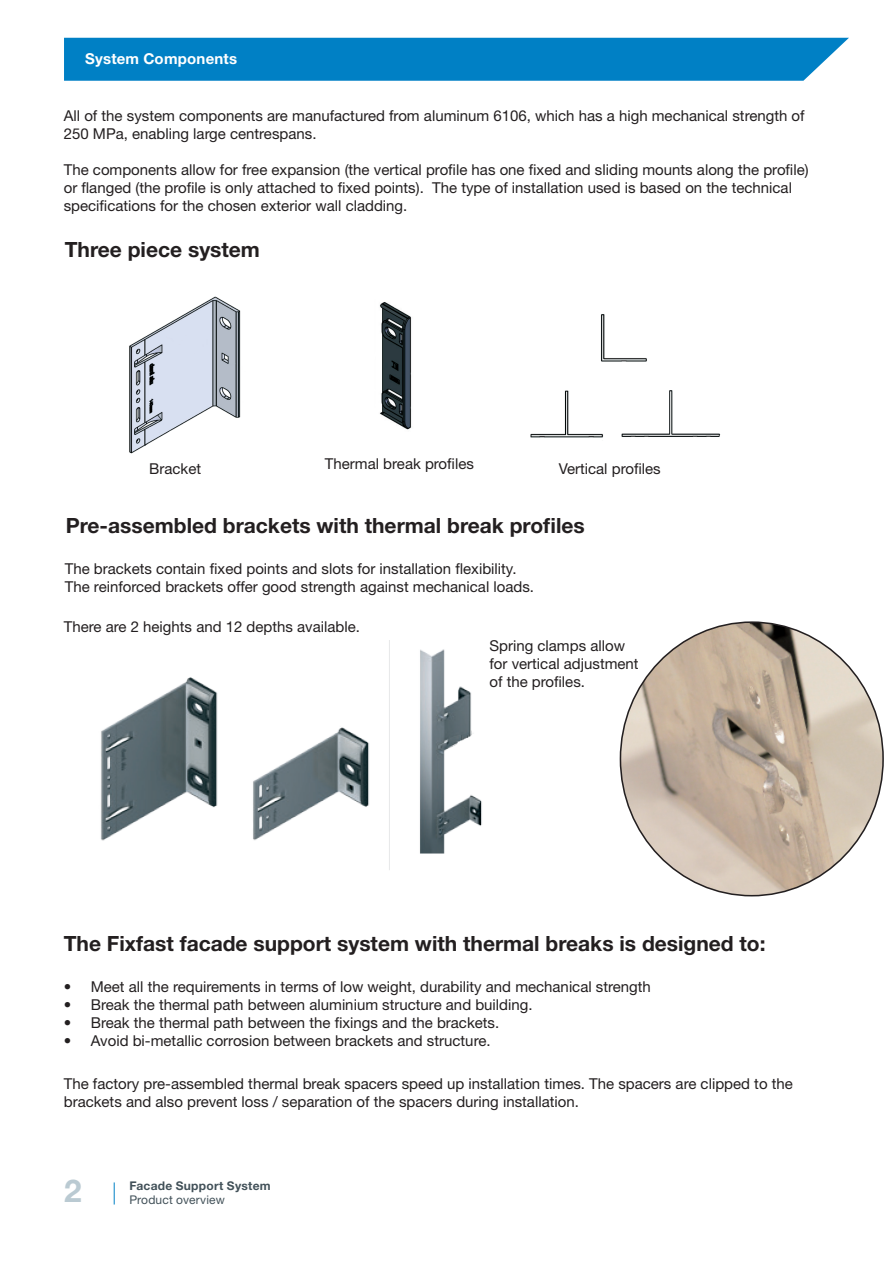
<style>
.page{position:relative;width:893px;height:1263px;background:#fff}
.page>*{position:absolute;margin:0;border:0;box-sizing:border-box;transform-origin:0 0}
.t1{font:700 31.5px "Helvetica Neue LT Std";color:#bacad2}
.t2{font:700 21px "Helvetica Neue LT Std";color:#231f20}
.t3{font:15px/18px "Helvetica Neue LT Std";color:#231f20}
.t4{font:700 15px "Helvetica Neue LT Std";letter-spacing:.015em;color:#fff}
.t5{font:700 12px "Helvetica Neue LT Std";letter-spacing:.025em;color:#425159}
.t6{font:12px "Helvetica Neue LT Std";letter-spacing:.01em;color:#425159}
</style>
<div class="page">
<div style="left:64px;top:38px;width:785px;height:43px;background:#0080c5"></div>
<img style="left:129px;top:296px;width:112px;height:158px">
<img style="left:379px;top:302px;width:33px;height:128px">
<img style="left:601px;top:314px;width:46px;height:48px">
<img style="left:530px;top:390px;width:73px;height:48px">
<img style="left:621px;top:390px;width:99px;height:47px">
<img style="left:101px;top:640px;width:381px;height:230px">
<img style="left:620px;top:622px;width:263px;height:274px">
<svg style="left:114px;top:1182px;width:1px;height:22px"></svg>
<p class="t4" style="left:85px;top:49px;width:154px">System Components</p>
<p class="t3" style="left:64px;top:107px;width:742px">All of the system components are manufactured from aluminum 6106, which has a high mechanical strength of<br>250 MPa, enabling large centrespans.</p>
<p class="t3" style="left:64px;top:161px;width:746px">The components allow for free expansion (the vertical profile has one fixed and sliding mounts along the profile) or flanged (the profile is only attached to fixed points). The type of installation used is based on the technical specifications for the chosen exterior wall cladding.</p>
<h2 class="t2" style="left:65px;top:237px;width:197px">Three piece system</h2>
<p class="t3" style="left:149px;top:460px;width:53px">Bracket</p>
<p class="t3" style="left:325px;top:455px;width:150px">Thermal break profiles</p>
<p class="t3" style="left:559px;top:460px;width:103px">Vertical profiles</p>
<h2 class="t2" style="left:66px;top:513px;width:521px">Pre-assembled brackets with thermal break profiles</h2>
<p class="t3" style="left:65px;top:559px;width:471px">The brackets contain fixed points and slots for installation flexibility.<br>The reinforced brackets offer good strength against mechanical loads.</p>
<p class="t3" style="left:64px;top:617px;width:298px">There are 2 heights and 12 depths available.</p>
<p class="t3" style="left:489px;top:636px;width:151px">Spring clamps allow for vertical adjustment of the profiles.</p>
<h2 class="t2" style="left:64px;top:931px;width:703px">The Fixfast facade support system with thermal breaks is designed to:</h2>
<p class="t3" style="left:64px;top:977px;width:589px">• Meet all the requirements in terms of low weight, durability and mechanical strength</p>
<p class="t3" style="left:64px;top:995px;width:470px">• Break the thermal path between aluminium structure and building.</p>
<p class="t3" style="left:64px;top:1013px;width:437px">• Break the thermal path between the fixings and the brackets.</p>
<p class="t3" style="left:64px;top:1031px;width:428px">• Avoid bi-metallic corrosion between brackets and structure.</p>
<p class="t3" style="left:64px;top:1074px;width:731px">The factory pre-assembled thermal break spacers speed up installation times. The spacers are clipped to the brackets and also prevent loss / separation of the spacers during installation.</p>
<h1 class="t1" style="left:64px;top:1171px;width:19px">2</h1>
<p class="t5" style="left:129px;top:1178px;width:143px">Facade Support System</p>
<p class="t6" style="left:129px;top:1192px;width:97px">Product overview</p>
</div>
